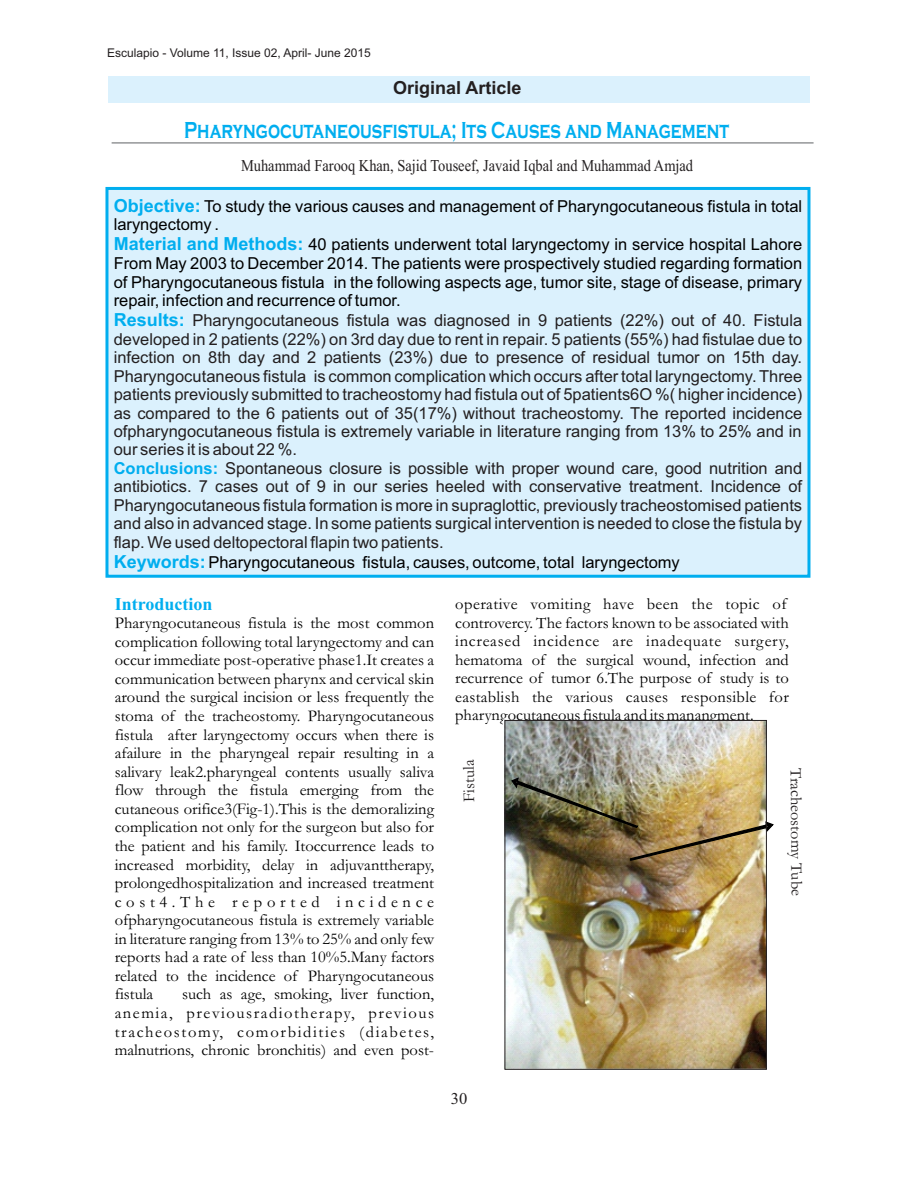
<style>
.page{position:relative;width:918px;height:1188px;background:#fff}
.page>*{position:absolute;margin:0;border:0;box-sizing:border-box;transform-origin:0 0}
.t1{font:700 24px "Copperplate Gothic";color:#00aeef;scale:.71 1}
.t2{font:700 18px "Arial";color:#231f20}
.t3{font:700 18px "Times New Roman";color:#00aeef}
.t4{font:16.5px/18.6px "Garamond";color:#000;text-align:justify}
.t5{font:16.5px/18.5px "Arial";color:#231f20}
.t6{font:16.5px/18.9px "Arial";color:#000}
.t7{font:16.5px "Times New Roman";color:#231f20;scale:.87 1}
.t8{font:16.5px "Garamond";letter-spacing:-.005em;color:#231f20}
.t9{font:16.5px "Times New Roman";color:#231f20}
.t10{font:12px "Arial";color:#231f20}
.s1{font-weight:700;font-size:18px;color:#00aeef}
.s2{font-weight:700;color:#00aeef}
</style>
<div class="page">
<hr style="left:112px;top:142px;width:702px;height:2px;background:#949698">
<div style="left:108px;top:76px;width:702px;height:26px;background:#dbf1fd"></div>
<div style="left:105px;top:186px;width:706px;height:392px;background:#dbf1fd"></div>
<img style="left:504px;top:720px;width:261px;height:349px">
<img style="left:510px;top:776px;width:264px;height:85px">
<div style="left:505px;top:720px;width:262px;height:350px;border:1px solid #231f20"></div>
<p class="t10" style="left:107px;top:48px;width:265px">Esculapio - Volume 11, Issue 02, April- June 2015</p>
<p class="t2" style="left:393px;top:81px;width:130px">Original Article</p>
<h1 class="t1" style="left:184px;top:116px;width:769px">Pharyngocutaneousfistula; Its Causes and Management</h1>
<p class="t7" style="left:241px;top:160px;width:521px">Muhammad Farooq Khan, Sajid Touseef, Javaid Iqbal and Muhammad Amjad</p>
<p class="t6" style="left:114px;top:198px;width:690px"><span class="s1">Objective:</span> To study the various causes and management of Pharyngocutaneous fistula in total laryngectomy .<br><span class="s1">Material and Methods:</span> 40 patients underwent total laryngectomy in service hospital Lahore From May 2003 to December 2014. The patients were prospectively studied regarding formation of Pharyngocutaneous fistula in the following aspects age, tumor site, stage of disease, primary repair, infection and recurrence of tumor.</p>
<p class="t5" style="left:114px;top:313px;width:690px"><span class="s1">Results:</span> Pharyngocutaneous fistula was diagnosed in 9 patients (22%) out of 40. Fistula developed in 2 patients (22%) on 3rd day due to rent in repair. 5 patients (55%) had fistulae due to infection on 8th day and 2 patients (23%) due to presence of residual tumor on 15th day.<br>Pharyngocutaneous fistula is common complication which occurs after total laryngectomy. Three patients previously submitted to tracheostomy had fistula out of 5patients6O %( higher incidence) as compared to the 6 patients out of 35(17%) without tracheostomy. The reported incidence ofpharyngocutaneous fistula is extremely variable in literature ranging from 13% to 25% and in our series it is about 22 %.<br><span class="s2">Conclusions:</span> Spontaneous closure is possible with proper wound care, good nutrition and antibiotics. 7 cases out of 9 in our series heeled with conservative treatment. Incidence of Pharyngocutaneous fistula formation is more in supraglottic, previously tracheostomised patients and also in advanced stage. In some patients surgical intervention is needed to close the fistula by flap. We used deltopectoral flapin two patients.</p>
<p class="t6" style="left:114px;top:554px;width:568px"><span class="s1">Keywords:</span> Pharyngocutaneous fistula, causes, outcome, total laryngectomy</p>
<p class="t3" style="left:115px;top:597px;width:99px">Introduction</p>
<p class="t4" style="left:115px;top:616px;width:321px">Pharyngocutaneous fistula is the most common complication following total laryngectomy and can occur immediate post-operative phase1.It creates a communication between pharynx and cervical skin around the surgical incision or less frequently the stoma of the tracheostomy. Pharyngocutaneous fistula after laryngectomy occurs when there is afailure in the pharyngeal repair resulting in a salivary leak2.pharyngeal contents usually saliva flow through the fistula emerging from the cutaneous orifice3(Fig-1).This is the demoralizing complication not only for the surgeon but also for the patient and his family. Itoccurrence leads to increased morbidity, delay in adjuvanttherapy, prolongedhospitalization and increased treatment cost4.The reported incidence ofpharyngocutaneous fistula is extremely variable in literature ranging from 13% to 25% and only few reports had a rate of less than 10%5.Many factors related to the incidence of Pharyngocutaneous fistula</p>
<p class="t4" style="left:115px;top:987px;width:321px;text-indent:67px">such as age, smoking, liver function, anemia, previousradiotherapy, previous tracheostomy, comorbidities (diabetes, malnutrions, chronic bronchitis) and even post-</p>
<p class="t4" style="left:455px;top:597px;width:335px;text-align:left">operative vomiting have been the topic of controvercy. The factors known to be associated with increased incidence are inadequate surgery, hematoma of the surgical wound, infection and recurrence of tumor 6.The purpose of study is to eastablish the various causes responsible for pharyngocutaneous fistula and its manangment.</p>
<p class="t8" style="left:464px;top:802px;width:44px;rotate:-91deg">Fistula</p>
<p class="t9" style="left:451px;top:1093px;width:18px">30</p>
<p class="t8" style="left:802px;top:768px;width:129px;rotate:90deg">Tracheostomy Tube</p>
</div>
